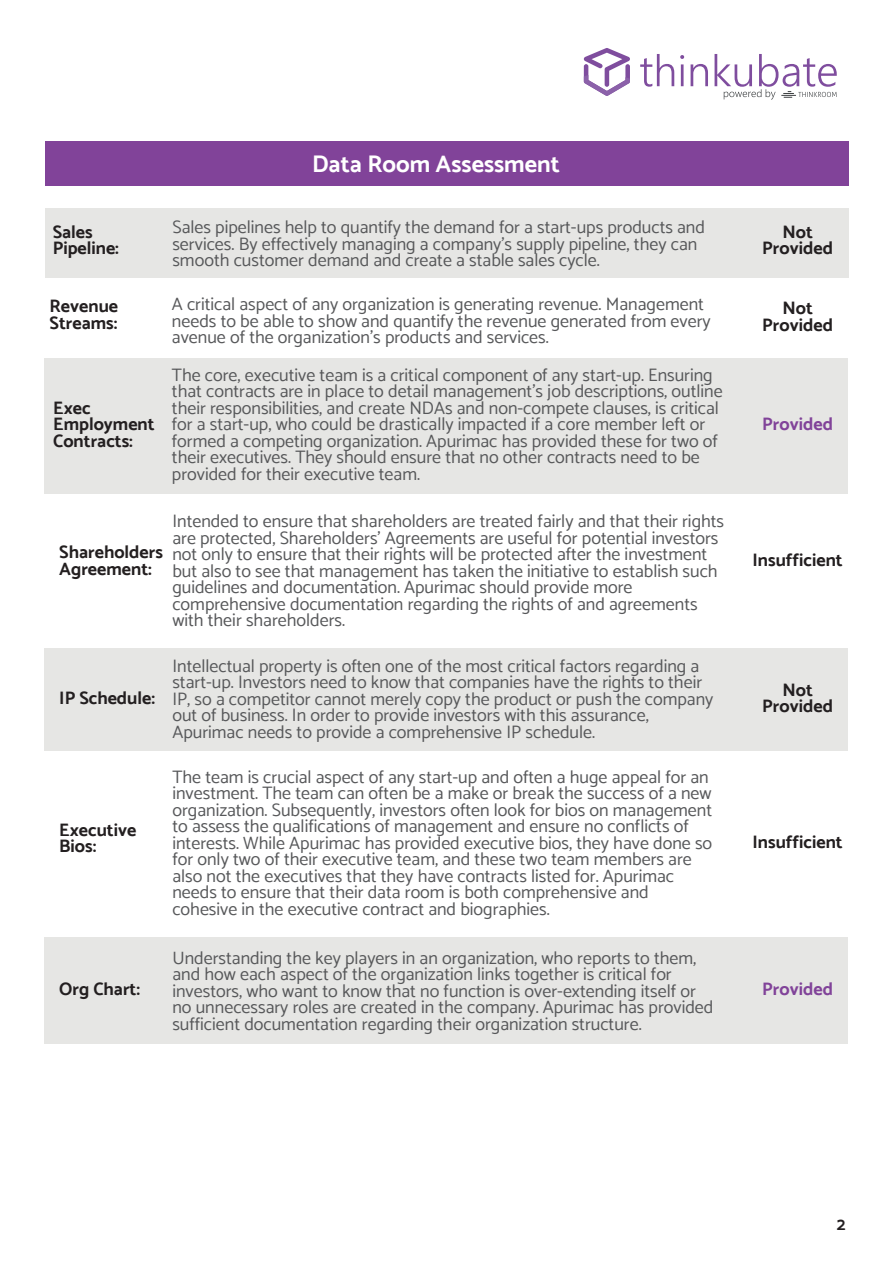
<style>
.page{position:relative;width:893px;height:1263px;background:#fff}
.page>*{position:absolute;margin:0;border:0;box-sizing:border-box;transform-origin:0 0}
.t1{font:700 24px "Catamaran";color:#fff}
.t2{font:18px/16.5px "Catamaran";color:#57585a}
.t3{font:700 18px/16.5px "Catamaran";color:#231f20}
.t4{font:700 18px "Catamaran";color:#814399}
</style>
<div class="page">
<div style="left:45px;top:359px;width:803px;height:135px;background:#e6e6e4"></div>
<div style="left:45px;top:649px;width:803px;height:102px;background:#e6e6e4"></div>
<div style="left:45px;top:937px;width:803px;height:107px;background:#e6e6e4"></div>
<svg style="left:640px;top:54px;width:34px;height:33px"></svg>
<svg style="left:680px;top:55px;width:4px;height:31px"></svg>
<svg style="left:691px;top:64px;width:17px;height:22px"></svg>
<svg style="left:584px;top:48px;width:46px;height:48px"></svg>
<svg style="left:715px;top:54px;width:122px;height:45px"></svg>
<div style="left:45px;top:141px;width:803px;height:44px;background:#814399"></div>
<div style="left:45px;top:208px;width:803px;height:70px;background:#e6e6e4"></div>
<h1 class="t1" style="left:312px;top:149px;width:249px">Data Room Assessment</h1>
<p class="t2" style="left:172px;top:219px;width:534px">Sales pipelines help to quantify the demand for a start-ups products and services. By effectively managing a company's supply pipeline, they can smooth customer demand and create a stable sales cycle.</p>
<p class="t3" style="left:53px;top:223px;width:68px">Sales<br>Pipeline:</p>
<p class="t3" style="left:762px;top:223px;width:72px;text-align:center">Not<br>Provided</p>
<p class="t3" style="left:50px;top:298px;width:70px">Revenue<br>Streams:</p>
<p class="t3" style="left:53px;top:399px;width:103px">Exec<br>Employment<br>Contracts:</p>
<p class="t2" style="left:172px;top:296px;width:540px">A critical aspect of any organization is generating revenue. Management needs to be able to show and quantify the revenue generated from every avenue of the organization's products and services.</p>
<p class="t2" style="left:172px;top:366px;width:552px">The core, executive team is a critical component of any start-up. Ensuring that contracts are in place to detail management's job descriptions, outline their responsibilities, and create NDAs and non-compete clauses, is critical for a start-up, who could be drastically impacted if a core member left or formed a competing organization. Apurimac has provided these for two of their executives. They should ensure that no other contracts need to be provided for their executive team.</p>
<p class="t3" style="left:762px;top:300px;width:72px;text-align:center">Not<br>Provided</p>
<p class="t4" style="left:762px;top:414px;width:72px">Provided</p>
<p class="t2" style="left:172px;top:513px;width:553px">Intended to ensure that shareholders are treated fairly and that their rights are protected, Shareholders' Agreements are useful for potential investors not only to ensure that their rights will be protected after the investment but also to see that management has taken the initiative to establish such guidelines and documentation. Apurimac should provide more comprehensive documentation regarding the rights of and agreements with their shareholders.</p>
<p class="t3" style="left:59px;top:544px;width:105px">Shareholders<br>Agreement:</p>
<p class="t3" style="left:752px;top:552px;width:92px">Insufficient</p>
<p class="t3" style="left:59px;top:689px;width:97px">IP Schedule:</p>
<p class="t3" style="left:59px;top:821px;width:79px">Executive<br>Bios:</p>
<p class="t3" style="left:59px;top:981px;width:82px">Org Chart:</p>
<p class="t2" style="left:172px;top:657px;width:543px">Intellectual property is often one of the most critical factors regarding a start-up. Investors need to know that companies have the rights to their IP, so a competitor cannot merely copy the product or push the company out of business. In order to provide investors with this assurance, Apurimac needs to provide a comprehensive IP schedule.</p>
<p class="t2" style="left:172px;top:768px;width:541px">The team is crucial aspect of any start-up and often a huge appeal for an investment. The team can often be a make or break the success of a new organization. Subsequently, investors often look for bios on management to assess the qualifications of management and ensure no conflicts of interests. While Apurimac has provided executive bios, they have done so for only two of their executive team, and these two team members are also not the executives that they have contracts listed for. Apurimac needs to ensure that their data room is both comprehensive and cohesive in the executive contract and biographies.</p>
<p class="t2" style="left:172px;top:949px;width:543px">Understanding the key players in an organization, who reports to them, and how each aspect of the organization links together is critical for investors, who want to know that no function is over-extending itself or no unnecessary roles are created in the company. Apurimac has provided sufficient documentation regarding their organization structure.</p>
<p class="t3" style="left:762px;top:681px;width:72px;text-align:center">Not<br>Provided</p>
<p class="t3" style="left:752px;top:833px;width:92px">Insufficient</p>
<p class="t4" style="left:762px;top:978px;width:72px">Provided</p>
<p class="t3" style="left:837px;top:1215px;width:10px">2</p>
</div>
